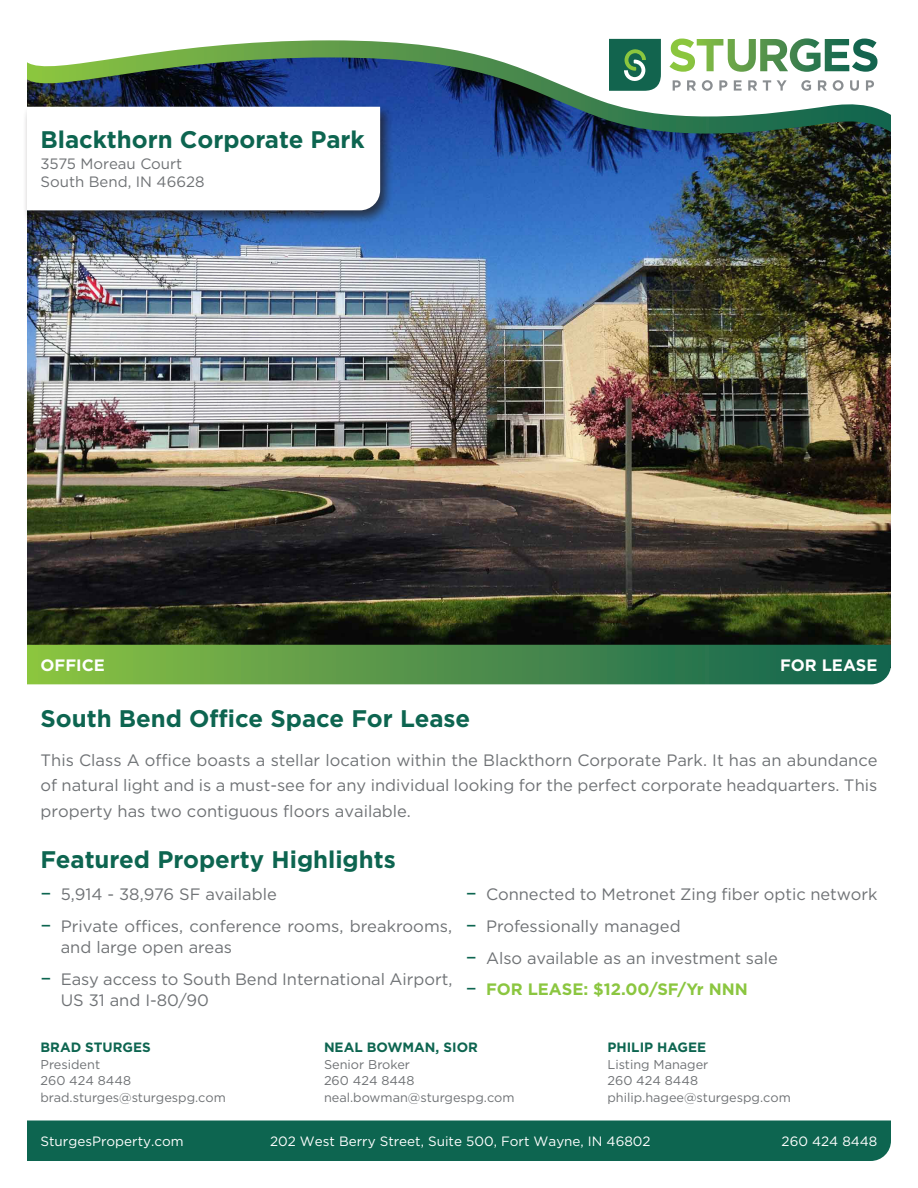
<style>
.page{position:relative;width:918px;height:1188px;background:#fff}
.page>*{position:absolute;margin:0;border:0;box-sizing:border-box;transform-origin:0 0}
.t1{font:700 24px "Gotham";color:#0d6550}
.t2{font:16.5px/21px "Gotham";color:#6f7275}
.t3{font:700 16.5px "Gotham";color:#8bc640}
.t4{font:700 16.5px "Gotham";color:#fff}
.t5{font:15px/18px "Gotham";color:#6f7275}
.t6{font:13.5px "Gotham";color:#fff}
.t7{font:700 13.5px "Gotham";color:#0d6550}
.t8{font:12.75px/16.5px "Gotham";color:#6f7275}
.s1{font-size:21px;color:#0d6550}
.s2{font-weight:400;font-size:21px;color:#0d6550}
</style>
<div class="page">
<img style="left:27px;top:146px;width:864px;height:499px">
<div style="left:27px;top:1120px;width:864px;height:41px;background:#0d6550"></div>
<svg style="left:676px;top:38px;width:196px;height:2px"></svg>
<img style="left:27px;top:40px;width:864px;height:106px">
<div style="left:23px;top:103px;width:371px;height:122px;background:#231f20;opacity:.75"></div>
<svg style="left:27px;top:107px;width:353px;height:103px"></svg>
<svg style="left:27px;top:645px;width:864px;height:39px;background:#4e904a"></svg>
<h1 class="t1" style="left:40px;top:123px;width:326px">Blackthorn Corporate Park</h1>
<p class="t5" style="left:40px;top:154px;width:166px">3575 Moreau Court<br>South Bend, IN 46628</p>
<p class="t4" style="left:40px;top:654px;width:66px">OFFICE</p>
<p class="t4" style="left:780px;top:654px;width:99px">FOR LEASE</p>
<h1 class="t1" style="left:40px;top:702px;width:431px">South Bend Office Space For Lease</h1>
<p class="t2" style="left:40px;top:747px;width:839px;line-height:25.5px;text-align:justify">This Class A office boasts a stellar location within the Blackthorn Corporate Park. It has an abundance of natural light and is a must-see for any individual looking for the perfect corporate headquarters. This property has two contiguous floors available.</p>
<h1 class="t1" style="left:40px;top:844px;width:357px">Featured Property Highlights</h1>
<p class="t2" style="left:40px;top:883px;width:238px"><span class="s1">–</span> 5,914 - 38,976 SF available</p>
<p class="t2" style="left:61px;top:915px;width:393px;text-indent:-20px"><span class="s1">–</span> Private offices, conference rooms, breakrooms, and large open areas</p>
<p class="t2" style="left:61px;top:968px;width:393px;text-indent:-20px"><span class="s1">–</span> Easy access to South Bend International Airport,<br>US 31 and I-80/90</p>
<p class="t2" style="left:466px;top:883px;width:413px"><span class="s1">–</span> Connected to Metronet Zing fiber optic network</p>
<p class="t2" style="left:466px;top:915px;width:216px"><span class="s1">–</span> Professionally managed</p>
<p class="t2" style="left:466px;top:947px;width:314px"><span class="s1">–</span> Also available as an investment sale</p>
<p class="t3" style="left:466px;top:979px;width:284px"><span class="s2">–</span> FOR LEASE: $12.00/SF/Yr NNN</p>
<p class="t7" style="left:40px;top:1038px;width:112px">BRAD STURGES</p>
<p class="t8" style="left:40px;top:1056px;width:187px">President<br>260 424 8448 brad.sturges@sturgespg.com</p>
<p class="t7" style="left:324px;top:1038px;width:155px">NEAL BOWMAN, SIOR</p>
<p class="t8" style="left:324px;top:1056px;width:192px">Senior Broker<br>260 424 8448 neal.bowman@sturgespg.com</p>
<p class="t7" style="left:608px;top:1038px;width:100px">PHILIP HAGEE</p>
<p class="t8" style="left:608px;top:1056px;width:185px">Listing Manager<br>260 424 8448 philip.hagee@sturgespg.com</p>
<p class="t6" style="left:40px;top:1133px;width:145px">SturgesProperty.com</p>
<p class="t6" style="left:270px;top:1133px;width:382px">202 West Berry Street, Suite 500, Fort Wayne, IN 46802</p>
<p class="t6" style="left:782px;top:1133px;width:97px">260 424 8448</p>
</div>
